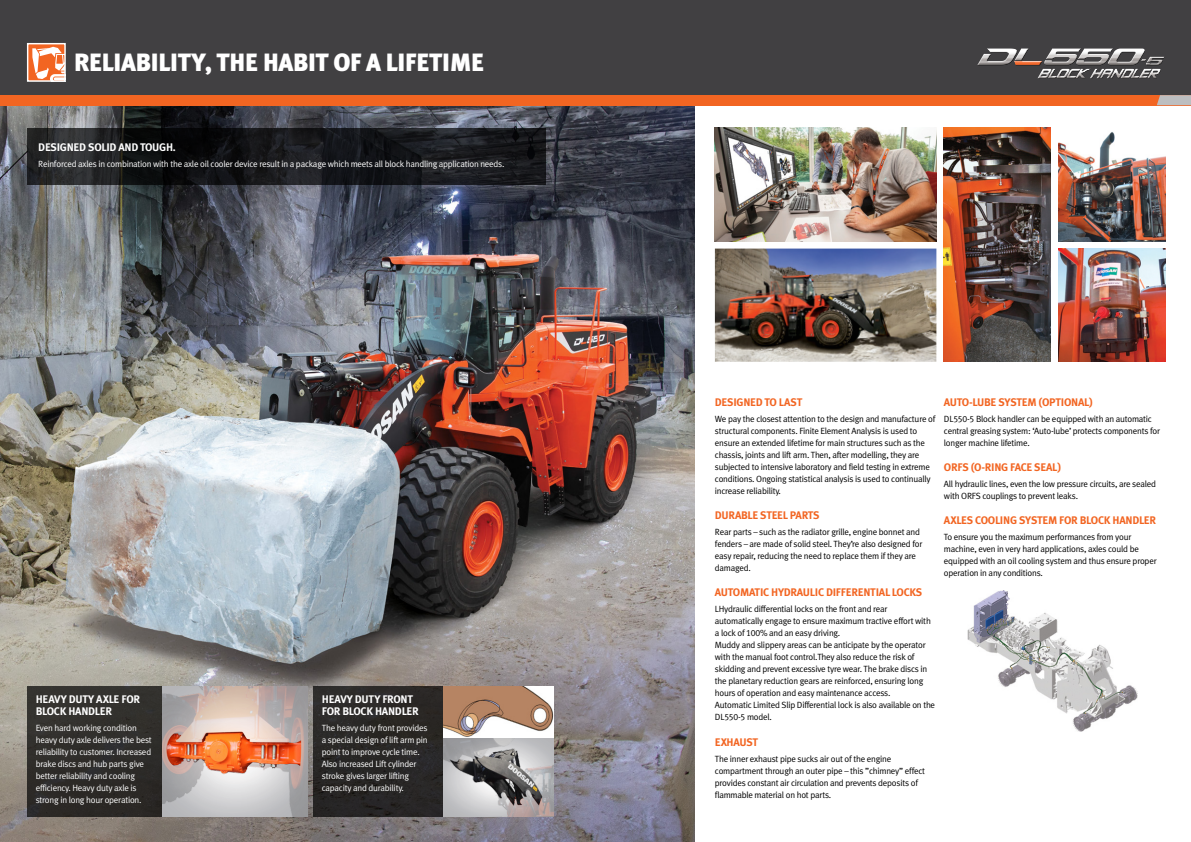
<style>
.page{position:relative;width:1191px;height:842px;background:#fff}
.page>*{position:absolute;margin:0;border:0;box-sizing:border-box;transform-origin:0 0}
.t1{font:900 25px "Meta Plus Lining";letter-spacing:-.025em;color:#fff}
.t2{font:700 11px "Meta Plus Lining";letter-spacing:-.025em;color:#f26522}
.t3{font:700 11px/12px "Meta Plus Lining";letter-spacing:-.025em;color:#fff}
.t4{font:9px/12px "Meta Plus Lining Normal";letter-spacing:-.025em;color:#000}
.t5{font:9px/12px "Meta Plus Lining Normal";letter-spacing:-.025em;color:#fff}
</style>
<div class="page">
<img style="left:0;top:105px;width:694px;height:737px">
<div style="left:27px;top:686px;width:281px;height:130px;background:#2f2e2b"></div>
<div style="left:0;top:0;width:1191px;height:95px;background:#414042"></div>
<div style="left:0;top:95px;width:1191px;height:10px;background:#f26522"></div>
<svg style="left:1157px;top:95px;width:34px;height:10px"></svg>
<div style="left:28px;top:44px;width:37px;height:37px;background:#f26522"></div>
<svg style="left:32px;top:47px;width:32px;height:33px"></svg>
<div style="left:27px;top:43px;width:39px;height:39px;border:1px solid #fff"></div>
<img style="left:944px;top:128px;width:107px;height:234px">
<img style="left:715px;top:128px;width:221px;height:113px">
<img style="left:1058px;top:132px;width:107px;height:109px">
<img style="left:1058px;top:249px;width:107px;height:113px">
<img style="left:715px;top:249px;width:221px;height:113px">
<svg style="left:27px;top:128px;width:519px;height:56px;background:#18191c"></svg>
<img style="left:967px;top:590px;width:171px;height:141px">
<div style="left:313px;top:686px;width:241px;height:130px;background:#292726"></div>
<img style="left:443px;top:686px;width:111px;height:52px">
<svg style="left:977px;top:48px;width:187px;height:18px"></svg>
<svg style="left:1038px;top:68px;width:123px;height:11px"></svg>
<img style="left:162px;top:686px;width:146px;height:130px">
<img style="left:443px;top:738px;width:111px;height:78px">
<h1 class="t1" style="left:74px;top:48px;width:412px">RELIABILITY, THE HABIT OF A LIFETIME</h1>
<p class="t3" style="left:38px;top:141px;width:139px">DESIGNED SOLID AND TOUGH.</p>
<p class="t5" style="left:38px;top:157px;width:468px">Reinforced axles in combination with the axle oil cooler device result in a package which meets all block handling application needs.</p>
<p class="t3" style="left:36px;top:693px;width:106px">H EAVY DUTY AXLE FOR<br>BLOCK HANDLER</p>
<p class="t5" style="left:36px;top:722px;width:118px">Even hard working condition heavy duty axle delivers the best reliability to customer. I ncreased brake discs and hub parts give better reliability and cooling efficiency. Heavy duty axle is strong in long hour operation.</p>
<p class="t3" style="left:322px;top:693px;width:98px">H EAVY DUTY FRONT<br>FOR BLOCK HANDLER</p>
<p class="t5" style="left:322px;top:722px;width:107px">The heavy duty front provides a special design of lift arm pin point to improve cycle time.<br>Also increased Lift cylinder stroke gives larger lifting capacity and durability.</p>
<p class="t2" style="left:944px;top:396px;width:150px">AUTO-LUBE SYSTEM (OPTIONAL)</p>
<p class="t4" style="left:944px;top:413px;width:218px">DL550-5 Block handler can be equipped with an automatic central greasing system: ‘Auto-lube’ protects components for longer machine lifetime.</p>
<p class="t2" style="left:944px;top:461px;width:7px">ORFS</p>
<p class="t2" style="left:970px;top:461px;width:92px">(O-RING FACE SEAL)</p>
<p class="t4" style="left:944px;top:478px;width:214px">All hydraulic lines, even the low pressure circuits, are sealed with ORFS couplings to prevent leaks.</p>
<p class="t2" style="left:944px;top:514px;width:214px">AXLES COOLING SYSTEM FOR BLOCK HANDLER</p>
<p class="t4" style="left:944px;top:531px;width:214px">To ensure you the maximum performances from your machine, even in very hard applications, axles could be equipped with an oil cooling system and thus ensure proper operation in any conditions.</p>
<p class="t2" style="left:715px;top:396px;width:87px">DESIGNED TO LAST</p>
<p class="t4" style="left:715px;top:413px;width:222px">We pay the closest attention to the design and manufacture of structural components. Finite Element Analysis is used to ensure an extended lifetime for main structures such as the chassis, joints and lift arm. Then, after modelling, they are subjected to intensive laboratory and field testing in extreme conditions. Ongoing statistical analysis is used to continually increase reliability.</p>
<p class="t2" style="left:715px;top:509px;width:106px">DURABLE STEEL PARTS</p>
<p class="t4" style="left:715px;top:526px;width:209px">Rear parts – such as the radiator grille, engine bonnet and fenders – are made of solid steel. They’re also designed for easy repair, reducing the need to replace them if they are damaged.</p>
<p class="t2" style="left:715px;top:586px;width:209px">AUTOMATIC HYDRAULIC DIFFERENTIAL LOCKS</p>
<p class="t4" style="left:715px;top:603px;width:222px">LHydraulic differential locks on the front and rear automatically engage to ensure maximum tractive effort with a lock of 100% and an easy driving.<br>Muddy and slippery areas can be anticipate by the operator with the manual foot control.They also reduce the risk of skidding and prevent excessive tyre wear. The brake discs in the planetary reduction gears are reinforced, ensuring long hours of operation and easy maintenance access.<br>Automatic Limited Slip Differential lock is also available on the DL550-5 model.</p>
<p class="t2" style="left:715px;top:736px;width:43px">EXHAUST</p>
<p class="t4" style="left:715px;top:753px;width:212px">The inner exhaust pipe sucks air out of the engine compartment through an outer pipe – this ”chimney” effect provides constant air circulation and prevents deposits of flammable material on hot parts.</p>
</div>
